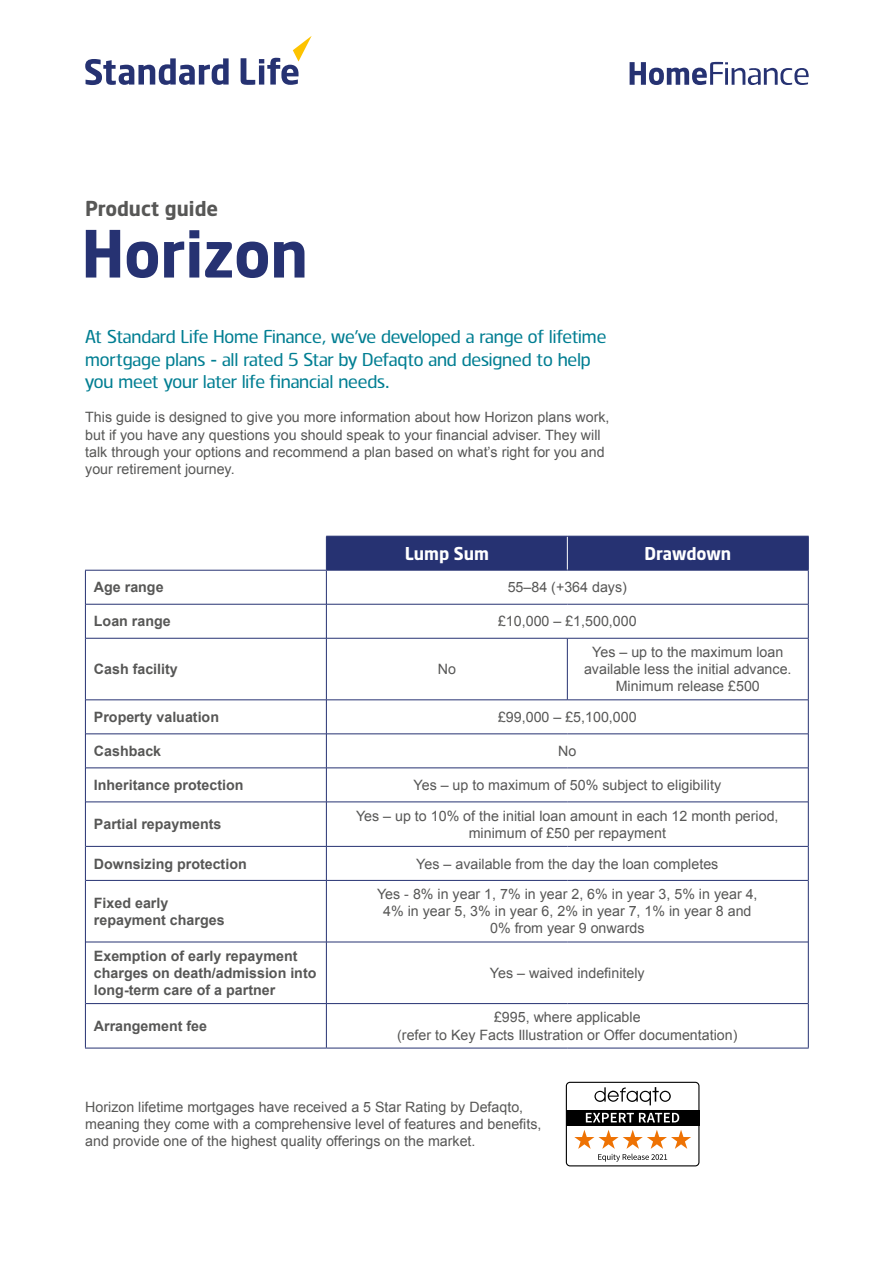
<style>
.page{position:relative;width:893px;height:1263px;background:#fff}
.page>*{position:absolute;margin:0;border:0;box-sizing:border-box;transform-origin:0 0}
.t1{font:700 66px "Standard Life";color:#263272}
.t2{font:700 21px "Standard Life";color:#575756}
.t3{font:18px/22.5px "Standard Life Light Beta 5";color:#007e92}
.t4{font:700 18px "Standard Life";color:#fff}
.t5{font:14.25px/17.1px "Arial";color:#575756;text-align:center}
.t6{font:700 14.25px/17.1px "Arial";color:#575756}
</style>
<div class="page">
<svg style="left:630px;top:62px;width:179px;height:23px"></svg>
<div style="left:327px;top:537px;width:481px;height:33px;background:#263272"></div>
<svg style="left:86px;top:571px;width:722px;height:477px"></svg>
<hr style="left:567px;top:536px;width:1px;height:34px;background:#fff">
<hr style="left:326px;top:536px;width:1px;height:34px;background:#263272">
<hr style="left:326px;top:536px;width:241px;height:1px;background:#263272">
<hr style="left:567px;top:536px;width:242px;height:1px;background:#263272">
<hr style="left:808px;top:536px;width:1px;height:34px;background:#263272">
<hr style="left:85px;top:571px;width:1px;height:33px;background:#263272">
<hr style="left:85px;top:570px;width:241px;height:1px;background:#263272">
<hr style="left:326px;top:570px;width:241px;height:1px;background:#263272">
<hr style="left:567px;top:570px;width:242px;height:1px;background:#263272">
<hr style="left:808px;top:571px;width:1px;height:33px;background:#263272">
<hr style="left:85px;top:604px;width:1px;height:34px;background:#263272">
<hr style="left:808px;top:604px;width:1px;height:34px;background:#263272">
<hr style="left:85px;top:638px;width:1px;height:62px;background:#263272">
<hr style="left:808px;top:638px;width:1px;height:62px;background:#263272">
<hr style="left:85px;top:700px;width:1px;height:34px;background:#263272">
<hr style="left:808px;top:700px;width:1px;height:34px;background:#263272">
<hr style="left:85px;top:734px;width:1px;height:34px;background:#263272">
<hr style="left:808px;top:734px;width:1px;height:34px;background:#263272">
<hr style="left:85px;top:768px;width:1px;height:34px;background:#263272">
<hr style="left:808px;top:768px;width:1px;height:34px;background:#263272">
<hr style="left:85px;top:802px;width:1px;height:44px;background:#263272">
<hr style="left:808px;top:802px;width:1px;height:44px;background:#263272">
<hr style="left:85px;top:846px;width:1px;height:34px;background:#263272">
<hr style="left:808px;top:846px;width:1px;height:34px;background:#263272">
<hr style="left:85px;top:880px;width:1px;height:62px;background:#263272">
<hr style="left:85px;top:942px;width:1px;height:61px;background:#263272">
<hr style="left:85px;top:1003px;width:1px;height:45px;background:#263272">
<hr style="left:85px;top:1048px;width:241px;height:1px;background:#263272">
<hr style="left:326px;top:1048px;width:241px;height:1px;background:#263272">
<hr style="left:567px;top:1048px;width:242px;height:1px;background:#263272">
<hr style="left:808px;top:880px;width:1px;height:62px;background:#263272">
<hr style="left:808px;top:942px;width:1px;height:61px;background:#263272">
<hr style="left:808px;top:1003px;width:1px;height:45px;background:#263272">
<hr style="left:326px;top:571px;width:1px;height:33px;background:#263272">
<hr style="left:86px;top:604px;width:240px;height:1px;background:#263272">
<hr style="left:326px;top:604px;width:241px;height:1px;background:#263272">
<hr style="left:326px;top:604px;width:1px;height:34px;background:#263272">
<hr style="left:567px;top:604px;width:241px;height:1px;background:#263272">
<hr style="left:86px;top:638px;width:240px;height:1px;background:#263272">
<hr style="left:326px;top:638px;width:241px;height:1px;background:#263272">
<hr style="left:326px;top:638px;width:1px;height:62px;background:#263272">
<hr style="left:567px;top:638px;width:241px;height:1px;background:#263272">
<hr style="left:567px;top:638px;width:1px;height:62px;background:#263272">
<hr style="left:86px;top:699px;width:240px;height:1px;background:#263272">
<hr style="left:326px;top:699px;width:241px;height:1px;background:#263272">
<hr style="left:326px;top:700px;width:1px;height:34px;background:#263272">
<hr style="left:567px;top:699px;width:241px;height:1px;background:#263272">
<hr style="left:86px;top:734px;width:240px;height:1px;background:#263272">
<hr style="left:326px;top:734px;width:241px;height:1px;background:#263272">
<hr style="left:326px;top:734px;width:1px;height:34px;background:#263272">
<hr style="left:567px;top:734px;width:241px;height:1px;background:#263272">
<hr style="left:86px;top:768px;width:240px;height:1px;background:#263272">
<hr style="left:326px;top:768px;width:241px;height:1px;background:#263272">
<hr style="left:326px;top:768px;width:1px;height:34px;background:#263272">
<hr style="left:567px;top:768px;width:241px;height:1px;background:#263272">
<hr style="left:86px;top:802px;width:240px;height:1px;background:#263272">
<hr style="left:326px;top:802px;width:241px;height:1px;background:#263272">
<hr style="left:326px;top:802px;width:1px;height:44px;background:#263272">
<hr style="left:567px;top:802px;width:241px;height:1px;background:#263272">
<hr style="left:86px;top:846px;width:240px;height:1px;background:#263272">
<hr style="left:326px;top:846px;width:241px;height:1px;background:#263272">
<hr style="left:326px;top:846px;width:1px;height:34px;background:#263272">
<hr style="left:567px;top:846px;width:241px;height:1px;background:#263272">
<hr style="left:86px;top:880px;width:240px;height:1px;background:#263272">
<hr style="left:326px;top:880px;width:241px;height:1px;background:#263272">
<hr style="left:326px;top:880px;width:1px;height:62px;background:#263272">
<hr style="left:567px;top:880px;width:241px;height:1px;background:#263272">
<hr style="left:86px;top:942px;width:240px;height:1px;background:#263272">
<hr style="left:326px;top:942px;width:241px;height:1px;background:#263272">
<hr style="left:326px;top:942px;width:1px;height:61px;background:#263272">
<hr style="left:567px;top:942px;width:241px;height:1px;background:#263272">
<hr style="left:86px;top:1003px;width:240px;height:1px;background:#263272">
<hr style="left:326px;top:1003px;width:241px;height:1px;background:#263272">
<hr style="left:326px;top:1004px;width:1px;height:44px;background:#263272">
<hr style="left:567px;top:1003px;width:241px;height:1px;background:#263272">
<svg style="left:85px;top:58px;width:144px;height:27px"></svg>
<svg style="left:241px;top:36px;width:71px;height:49px"></svg>
<svg style="left:566px;top:1082px;width:133px;height:84px"></svg>
<h2 class="t2" style="left:85px;top:196px;width:135px">Product guide</h2>
<h1 class="t1" style="left:81px;top:212px;width:229px">Horizon</h1>
<p class="t3" style="left:85px;top:325px;width:522px">At Standard Life Home Finance, we’ve developed a range of lifetime mortgage plans - all rated 5 Star by Defaqto and designed to help you meet your later life financial needs.</p>
<p class="t5" style="left:85px;top:409px;width:526px;text-align:left">This guide is designed to give you more information about how Horizon plans work, but if you have any questions you should speak to your financial adviser. They will talk through your options and recommend a plan based on what’s right for you and your retirement journey.</p>
<p class="t4" style="left:405px;top:542px;width:86px">Lump Sum</p>
<p class="t4" style="left:644px;top:542px;width:88px">Drawdown</p>
<p class="t6" style="left:94px;top:579px;width:71px">Age range</p>
<p class="t5" style="left:508px;top:579px;width:121px">55–84 (+364 days)</p>
<p class="t6" style="left:94px;top:613px;width:78px">Loan range</p>
<p class="t5" style="left:498px;top:613px;width:140px">£10,000 – £1,500,000</p>
<p class="t6" style="left:94px;top:661px;width:85px">Cash facility</p>
<p class="t5" style="left:438px;top:661px;width:20px">No</p>
<p class="t5" style="left:584px;top:644px;width:209px">Yes – up to the maximum loan available less the initial advance.<br>Minimum release £500</p>
<p class="t6" style="left:94px;top:709px;width:127px">Property valuation</p>
<p class="t5" style="left:498px;top:709px;width:140px">£99,000 – £5,100,000</p>
<p class="t6" style="left:94px;top:743px;width:69px">Cashback</p>
<p class="t5" style="left:558px;top:743px;width:20px">No</p>
<p class="t6" style="left:94px;top:777px;width:151px">Inheritance protection</p>
<p class="t5" style="left:414px;top:777px;width:309px">Yes – up to maximum of 50% subject to eligibility</p>
<p class="t6" style="left:94px;top:816px;width:129px">Partial repayments</p>
<p class="t5" style="left:356px;top:807px;width:424px">Yes – up to 10% of the initial loan amount in each 12 month period, minimum of £50 per repayment</p>
<p class="t6" style="left:94px;top:855px;width:154px">Downsizing protection</p>
<p class="t5" style="left:416px;top:855px;width:304px">Yes – available from the day the loan completes</p>
<p class="t6" style="left:94px;top:895px;width:132px">Fixed early repayment charges</p>
<p class="t5" style="left:377px;top:886px;width:382px">Yes - 8% in year 1, 7% in year 2, 6% in year 3, 5% in year 4,<br>4% in year 5, 3% in year 6, 2% in year 7, 1% in year 8 and<br>0% from year 9 onwards</p>
<p class="t6" style="left:94px;top:948px;width:224px">Exemption of early repayment charges on death/admission into long-term care of a partner</p>
<p class="t5" style="left:490px;top:964px;width:156px">Yes – waived indefinitely</p>
<p class="t6" style="left:94px;top:1018px;width:115px">Arrangement fee</p>
<p class="t5" style="left:397px;top:1009px;width:342px">£995, where applicable<br>(refer to Key Facts Illustration or Offer documentation)</p>
<p class="t5" style="left:85px;top:1099px;width:458px;text-align:left">Horizon lifetime mortgages have received a 5 Star Rating by Defaqto, meaning they come with a comprehensive level of features and benefits, and provide one of the highest quality offerings on the market.</p>
</div>
